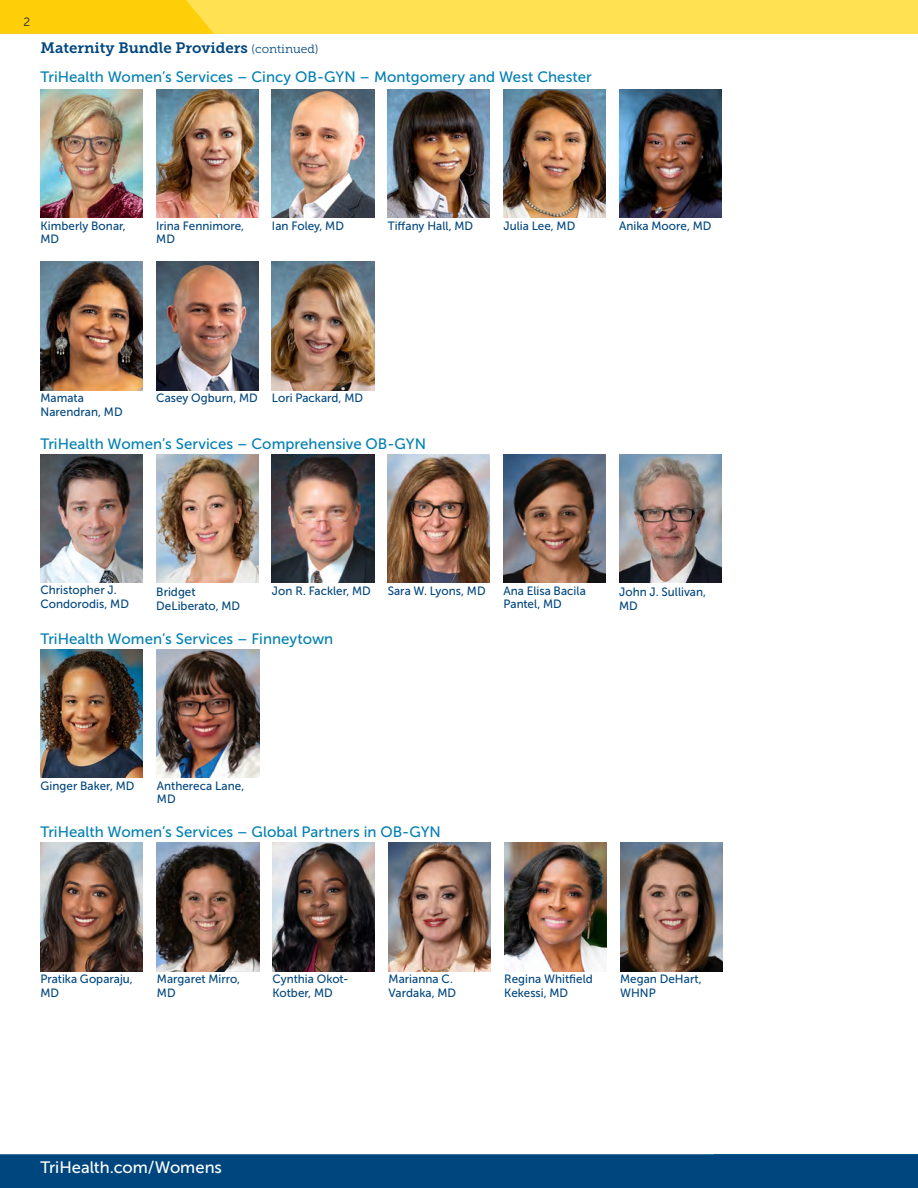
<style>
.page{position:relative;width:918px;height:1188px;background:#fff}
.page>*{position:absolute;margin:0;border:0;box-sizing:border-box;transform-origin:0 0}
.t1{font:16.5px "Museo Sans 500";color:#fff}
.Office_over_photos{font:15px "Museo Sans 500";letter-spacing:.005em;color:#007fb2}
.specialty{font:15px "Museo Slab 700";color:#00467e}
.CUTLINE-Name{font:12px/13.5px "Museo Sans 500";letter-spacing:.005em;color:#00467e}
.PAGE_NUMBER{font:12px "Museo Sans 300";color:#231f20}
.s1{font-family:"Museo Slab 300";font-size:12px}
</style>
<div class="page">
<div style="left:0;top:1154px;width:918px;height:34px;background:#00467e"></div>
<div style="left:0;top:0;width:918px;height:34px;background:#ffe152"></div>
<svg style="left:0;top:0;width:214px;height:34px;background:#fecf0d"></svg>
<img style="left:504px;top:843px;width:103px;height:128px">
<img style="left:620px;top:843px;width:102px;height:128px">
<img style="left:157px;top:843px;width:102px;height:128px">
<img style="left:273px;top:843px;width:102px;height:128px">
<img style="left:40px;top:843px;width:103px;height:128px">
<img style="left:389px;top:843px;width:102px;height:128px">
<img style="left:41px;top:454px;width:102px;height:128px">
<img style="left:272px;top:454px;width:102px;height:128px">
<img style="left:388px;top:454px;width:102px;height:128px">
<img style="left:503px;top:454px;width:103px;height:128px">
<img style="left:619px;top:454px;width:102px;height:128px">
<img style="left:156px;top:454px;width:102px;height:128px">
<img style="left:157px;top:649px;width:102px;height:128px">
<img style="left:40px;top:649px;width:103px;height:128px">
<img style="left:41px;top:89px;width:102px;height:128px">
<img style="left:156px;top:89px;width:102px;height:128px">
<img style="left:272px;top:89px;width:102px;height:128px">
<img style="left:388px;top:89px;width:102px;height:128px">
<img style="left:503px;top:89px;width:103px;height:128px">
<img style="left:619px;top:89px;width:102px;height:128px">
<img style="left:40px;top:262px;width:103px;height:128px">
<img style="left:156px;top:262px;width:102px;height:128px">
<img style="left:272px;top:262px;width:102px;height:128px">
<p class="PAGE_NUMBER" style="left:24px;top:15px;width:8px">2</p>
<p class="specialty" style="left:40px;top:39px;width:280px">Maternity Bundle Providers <span class="s1">(continued)</span></p>
<p class="Office_over_photos" style="left:41px;top:69px;width:553px">TriHealth Women’s Services – Cincy OB- GYN – Montgomery and West Chester</p>
<p class="CUTLINE-Name" style="left:41px;top:219px;width:87px">Kimberly Bonar,<br>MD</p>
<p class="CUTLINE-Name" style="left:156px;top:219px;width:89px">Irina Fennimore,<br>MD</p>
<p class="CUTLINE-Name" style="left:272px;top:219px;width:74px">Ian Foley, MD</p>
<p class="CUTLINE-Name" style="left:388px;top:219px;width:87px">Tiffany Hall, MD</p>
<p class="CUTLINE-Name" style="left:503px;top:219px;width:73px">Julia Lee, MD</p>
<p class="CUTLINE-Name" style="left:619px;top:219px;width:94px">Anika Moore, MD</p>
<p class="CUTLINE-Name" style="left:40px;top:392px;width:84px">Mamata<br>Narendran, MD</p>
<p class="CUTLINE-Name" style="left:156px;top:392px;width:103px">Casey Ogburn, MD</p>
<p class="CUTLINE-Name" style="left:272px;top:392px;width:93px">Lori Packard, MD</p>
<p class="Office_over_photos" style="left:40px;top:435px;width:387px">TriHealth Women’s Services – Comprehensive OB- GYN</p>
<p class="CUTLINE-Name" style="left:40px;top:584px;width:90px">Christopher J.<br>Condorodis, MD</p>
<p class="CUTLINE-Name" style="left:272px;top:584px;width:100px">Jon R. Fackler, MD</p>
<p class="CUTLINE-Name" style="left:388px;top:584px;width:99px">Sara W. Lyons, MD</p>
<p class="CUTLINE-Name" style="left:503px;top:584px;width:84px">Ana Elisa Bacila<br>Pantel, MD</p>
<p class="CUTLINE-Name" style="left:619px;top:585px;width:89px">John J. Sullivan,<br>MD</p>
<p class="CUTLINE-Name" style="left:156px;top:585px;width:86px">Bridget<br>DeLiberato, MD</p>
<p class="Office_over_photos" style="left:40px;top:630px;width:294px">TriHealth Women’s Services – Finneytown</p>
<p class="CUTLINE-Name" style="left:40px;top:779px;width:95px">Ginger Baker, MD</p>
<p class="CUTLINE-Name" style="left:157px;top:779px;width:89px">Anthereca Lane,<br>MD</p>
<p class="Office_over_photos" style="left:40px;top:824px;width:402px">TriHealth Women’s Services – Global Partners in OB- GYN</p>
<p class="CUTLINE-Name" style="left:40px;top:973px;width:94px">Pratika Goparaju,<br>MD</p>
<p class="CUTLINE-Name" style="left:389px;top:973px;width:69px">Marianna C.<br>Vardaka, MD</p>
<p class="CUTLINE-Name" style="left:157px;top:973px;width:85px">Margaret Mirro,<br>MD</p>
<p class="CUTLINE-Name" style="left:273px;top:973px;width:75px">Cynthia Okot-<br>Kotber, MD</p>
<p class="CUTLINE-Name" style="left:504px;top:973px;width:90px">Regina Whitfield<br>Kekessi, MD</p>
<p class="CUTLINE-Name" style="left:620px;top:973px;width:83px">Megan DeHart,<br>WHNP</p>
<p class="t1" style="left:41px;top:1158px;width:183px">TriHealth.com/Womens</p>
</div>
